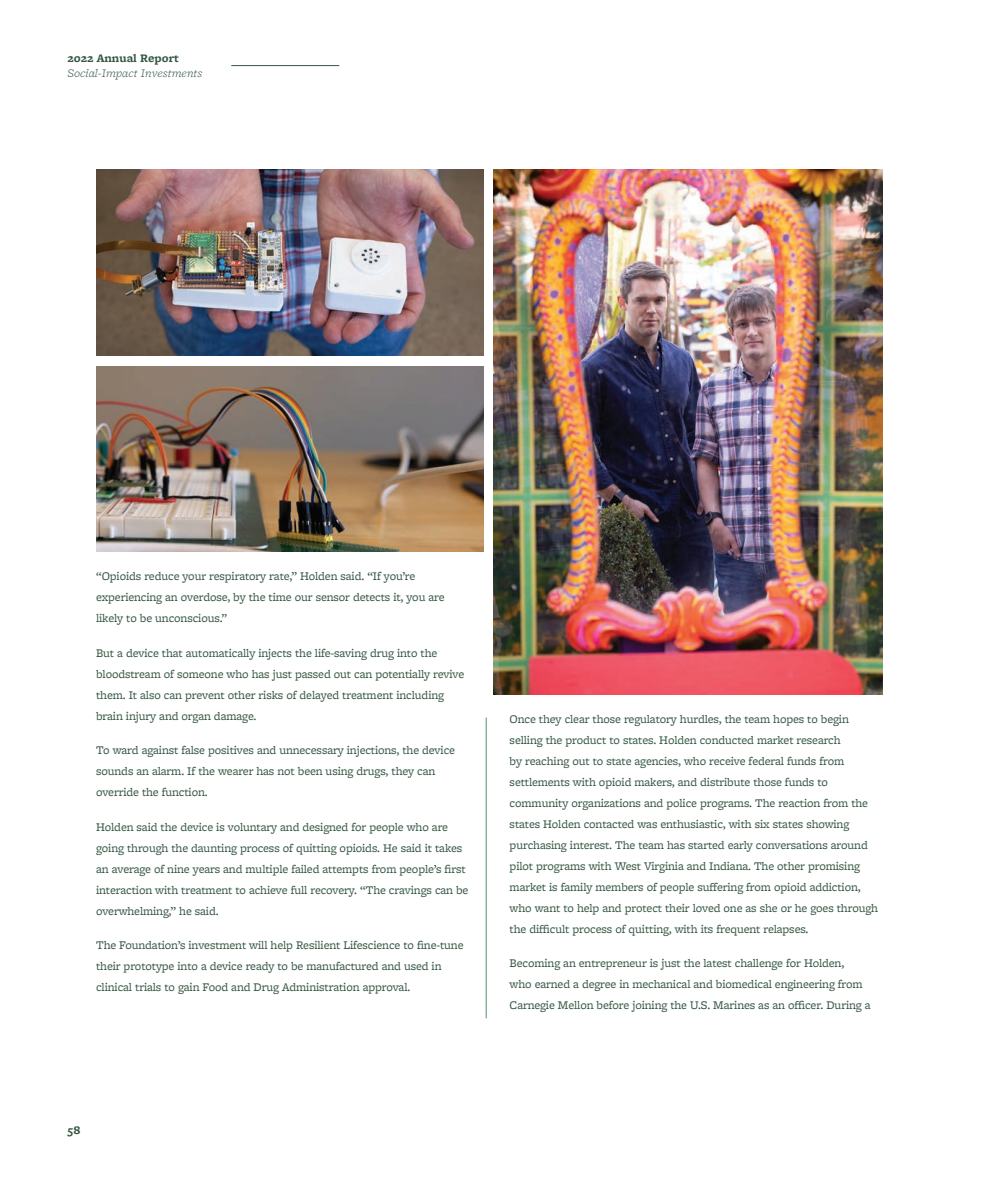
<style>
.page{position:relative;width:999px;height:1188px;background:#fff}
.page>*{position:absolute;margin:0;border:0;box-sizing:border-box;transform-origin:0 0}
.t1{font:12.15px/21px "Freight Micro Pro";letter-spacing:-.01em;color:#345642}
.t2{font:italic 300 12px "Freight Micro Pro";color:#345642}
.t3{font:700 12px "Freight Micro Pro";color:#345642}
</style>
<div class="page">
<img style="left:97px;top:170px;width:386px;height:185px">
<img style="left:96px;top:366px;width:387px;height:186px">
<img style="left:493px;top:170px;width:390px;height:524px">
<hr style="left:231px;top:65px;width:108px;height:1px;background:#345642">
<hr style="left:486px;top:718px;width:1px;height:300px;background:#528d66">
<p class="t3" style="left:68px;top:53px;width:113px">2022 Annual Report</p>
<p class="t2" style="left:68px;top:68px;width:137px">Social-Impact Investments</p>
<p class="t1" style="left:96px;top:567px;width:350px">“Opioids reduce your respiratory rate,” Holden said. “If you’re experiencing an overdose, by the time our sensor detects it, you are likely to be unconscious.”</p>
<p class="t1" style="left:96px;top:644px;width:370px">But a device that automatically injects the life-saving drug into the bloodstream of someone who has just passed out can potentially revive them. It also can prevent other risks of delayed treatment including brain injury and organ damage.</p>
<p class="t1" style="left:96px;top:741px;width:360px">To ward against false positives and unnecessary injections, the device sounds an alarm. If the wearer has not been using drugs, they can override the function.</p>
<p class="t1" style="left:96px;top:818px;width:374px">Holden said the device is voluntary and designed for people who are going through the daunting process of quitting opioids. He said it takes an average of nine years and multiple failed attempts from people’s first interaction with treatment to achieve full recovery. “The cravings can be overwhelming,” he said.</p>
<p class="t1" style="left:96px;top:936px;width:369px">The Foundation’s investment will help Resilient Lifescience to fine-tune their prototype into a device ready to be manufactured and used in clinical trials to gain Food and Drug Administration approval.</p>
<p class="t1" style="left:510px;top:710px;width:370px">Once they clear those regulatory hurdles, the team hopes to begin selling the product to states. Holden conducted market research<br>by reaching out to state agencies, who receive federal funds from settlements with opioid makers, and distribute those funds to community organizations and police programs. The reaction from the states Holden contacted was enthusiastic, with six states showing purchasing interest. The team has started early conversations around pilot programs with West Virginia and Indiana. The other promising market is family members of people suffering from opioid addiction, who want to help and protect their loved one as she or he goes through the difficult process of quitting, with its frequent relapses.</p>
<p class="t1" style="left:510px;top:954px;width:362px">Becoming an entrepreneur is just the latest challenge for Holden,<br>who earned a degree in mechanical and biomedical engineering from<br>Carnegie Mellon before joining the U.S. Marines as an officer. During a</p>
<p class="t3" style="left:68px;top:1125px;width:14px">58</p>
</div>
